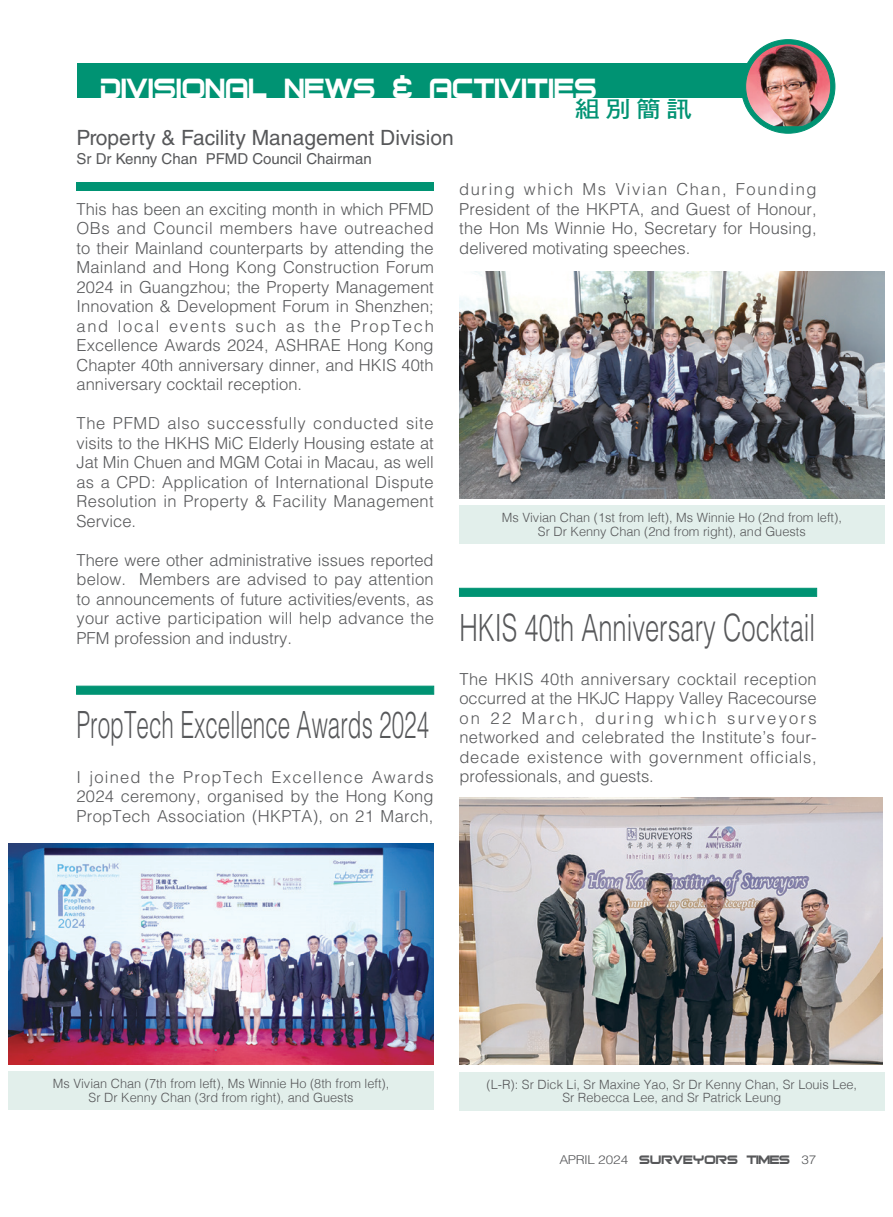
<style>
.page{position:relative;width:893px;height:1217px;background:#fff}
.page>*{position:absolute;margin:0;border:0;box-sizing:border-box;transform-origin:0 0}
.t1{font:300 37.5px "Helvetica LT Std";color:#57585a;scale:.6 1}
.t2{font:300 37.5px "Helvetica LT Std";color:#57585a;scale:.68 1}
.t3{font:37.5px "Bitsumishi";color:#fff;scale:.9 1}
.t4{font:22.95px "DF Hei Bd HK BF";color:#009373;scale:1.11 1}
.t5{font:21px "Helvetica LT Std";color:#57585a}
.t6{font:300 16.5px/19.5px "Helvetica LT Std";letter-spacing:.01em;color:#57585a;text-align:justify}
.t7{font:16.5px "Bitsumishi";color:#57585a}
.t8{font:15px "Helvetica LT Std";color:#57585a}
.t9{font:300 12.75px/13.5px "Helvetica";color:#57585a;text-align:center}
.s1{font-family:"Helvetica LT Std";font-weight:300;font-size:12.15px}
</style>
<div class="page">
<div style="left:77px;top:64px;width:739px;height:34px;background:#009373"></div>
<div style="left:77px;top:182px;width:357px;height:9px;background:#009373"></div>
<div style="left:76px;top:685px;width:358px;height:9px;background:#009373;border:1px solid #009373"></div>
<div style="left:459px;top:588px;width:358px;height:8px;background:#009373;border:1px solid #009373"></div>
<img style="left:9px;top:843px;width:425px;height:221px">
<div style="left:9px;top:1071px;width:425px;height:38px;background:#e2efeb"></div>
<div style="left:459px;top:1071px;width:425px;height:38px;background:#e2efeb"></div>
<div style="left:459px;top:505px;width:425px;height:38px;background:#e2efeb"></div>
<img style="left:459px;top:271px;width:425px;height:227px">
<img style="left:459px;top:797px;width:423px;height:267px">
<div style="left:741px;top:40px;width:94px;height:93px;background:#009373;border-radius:50%"></div>
<img style="left:746px;top:44px;width:85px;height:82px">
<h1 class="t3" style="left:101px;top:73px;width:553px">DIVISIONAL NEWS &amp; ACTIVITIES</h1>
<h2 class="t4" style="left:575px;top:97px;width:107px">組別簡訊</h2>
<p class="t5" style="left:77px;top:125px;width:379px">Property &amp; Facility Management Division</p>
<p class="t8" style="left:77px;top:150px;width:297px">Sr Dr Kenny Chan PFMD Council Chairman</p>
<p class="t6" style="left:77px;top:199px;width:359px">This has been an exciting month in which PFMD OBs and Council members have outreached to their Mainland counterparts by attending the Mainland and Hong Kong Construction Forum 2024 in Guangzhou; the Property Management Innovation &amp; Development Forum in Shenzhen; and local events such as the PropTech Excellence Awards 2024, ASHRAE Hong Kong Chapter 40th anniversary dinner, and HKIS 40th anniversary cocktail reception.</p>
<p class="t6" style="left:77px;top:413px;width:359px">The PFMD also successfully conducted site visits to the HKHS MiC Elderly Housing estate at Jat Min Chuen and MGM Cotai in Macau, as well as a CPD: Application of International Dispute Resolution in Property &amp; Facility Management Service.</p>
<p class="t6" style="left:77px;top:550px;width:359px">There were other administrative issues reported below. Members are advised to pay attention to announcements of future activities/events, as your active participation will help advance the PFM profession and industry.</p>
<h1 class="t1" style="left:77px;top:701px;width:589px">PropTech Excellence Awards 2024</h1>
<p class="t6" style="left:77px;top:766px;width:359px">I joined the PropTech Excellence Awards 2024 ceremony, organised by the Hong Kong PropTech Association (HKPTA), on 21 March,</p>
<p class="t6" style="left:459px;top:179px;width:359px">during which Ms Vivian Chan, Founding President of the HKPTA, and Guest of Honour, the Hon Ms Winnie Ho, Secretary for Housing, delivered motivating speeches.</p>
<p class="t9" style="left:502px;top:510px;width:342px">Ms Vivian Chan (1st from left), Ms Winnie Ho (2nd from left),<br>Sr Dr Kenny Chan (2nd from right), and Guests</p>
<h1 class="t2" style="left:459px;top:603px;width:525px">HKIS 40th Anniversary Cocktail</h1>
<p class="t6" style="left:459px;top:669px;width:359px">The HKIS 40th anniversary cocktail reception occurred at the HKJC Happy Valley Racecourse on 22 March, during which surveyors networked and celebrated the Institute’s four&shy;decade existence with government officials, professionals, and guests.</p>
<p class="t9" style="left:53px;top:1075px;width:338px">Ms Vivian Chan (7th from left), Ms Winnie Ho (8th from left),<br>Sr Dr Kenny Chan (3rd from right), and Guests</p>
<p class="t9" style="left:487px;top:1076px;width:372px">(L-R): Sr Dick Li, Sr Maxine Yao, Sr Dr Kenny Chan, Sr Louis Lee,<br>Sr Rebecca Lee, and Sr Patrick Leung</p>
<p class="t7" style="left:559px;top:1152px;width:259px"><span class="s1">APRIL 2024</span> SURVEYORS TIMES <span class="s1">37</span></p>
</div>
